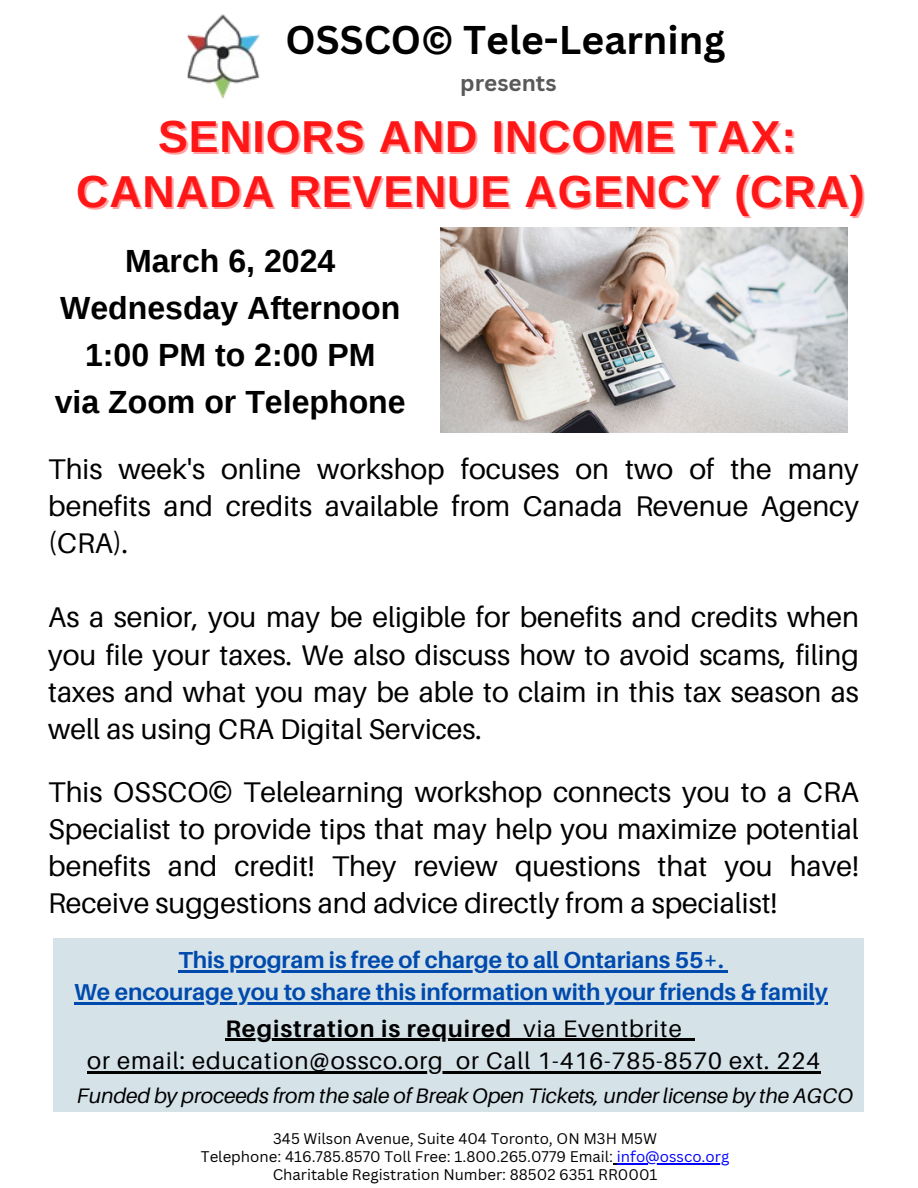
<style>
.page{position:relative;width:918px;height:1188px;background:#fff}
.page>*{position:absolute;margin:0;border:0;box-sizing:border-box;transform-origin:0 0}
.t1{font:700 44.7px/55.2px "Liberation Sans";letter-spacing:.02em;color:#ff1616;text-align:center}
.t2{font:700 39px "Canva Sans";color:#000}
.t3{font:700 32.1px/47.2px "Liberation Sans";color:#000;text-align:center}
.t4{font:28.5px/37.2px "Aileron";color:#000;text-align:justify}
.t5{font:23.85px/32.7px "Aileron";letter-spacing:.04em;color:#000;text-align:center}
.t6{font:700 23.1px/31.5px "Aileron";color:#004aad;text-align:center}
.t7{font:700 22.5px "Canva Sans";color:#595959}
.t8{font:italic 21px "Aileron";letter-spacing:-.005em;color:#000}
.t9{font:15px/18px "Canva Sans";color:#000;text-align:center}
.s1{font-weight:700}
.s2{color:#00f}
</style>
<div class="page">
<img style="left:188px;top:14px;width:71px;height:85px">
<div style="left:54px;top:938px;width:810px;height:174px;background:#d5e3e9"></div>
<hr style="left:178px;top:970px;width:546px;height:3px;background:#004aad">
<svg style="left:724px;top:970px;width:4px;height:3px"></svg>
<hr style="left:74px;top:1002px;width:754px;height:2px;background:#004aad">
<hr style="left:225px;top:1039px;width:287px;height:2px;background:#000">
<svg style="left:512px;top:1039px;width:12px;height:2px"></svg>
<hr style="left:524px;top:1039px;width:159px;height:2px;background:#000">
<svg style="left:683px;top:1039px;width:12px;height:2px"></svg>
<hr style="left:87px;top:1071px;width:30px;height:3px;background:#000">
<hr style="left:117px;top:1071px;width:327px;height:3px;background:#000">
<svg style="left:444px;top:1071px;width:12px;height:3px"></svg>
<hr style="left:456px;top:1071px;width:30px;height:3px;background:#000">
<hr style="left:486px;top:1071px;width:335px;height:3px;background:#000">
<img style="left:440px;top:227px;width:408px;height:205px">
<hr style="left:617px;top:1163px;width:112px;height:1px;background:#00f">
<h2 class="t2" style="left:286px;top:13px;width:441px">OSSCO© Tele-Learning</h2>
<p class="t7" style="left:460px;top:67px;width:98px">presents</p>
<h1 class="t1" style="left:76px;top:109px;width:790px">SENIORS AND INCOME TAX:<br>CANADA REVENUE AGENCY (CRA)</h1>
<p class="t3" style="left:55px;top:237px;width:352px">March 6, 2024<br>Wednesday Afternoon<br>1:00 PM to 2:00 PM<br>via Zoom or Telephone</p>
<p class="t4" style="left:48px;top:450px;width:812px">This week's online workshop focuses on two of the many benefits and credits available from Canada Revenue Agency (CRA).</p>
<p class="t4" style="left:48px;top:598px;width:812px">As a senior, you may be eligible for benefits and credits when you file your taxes. We also discuss how to avoid scams, filing taxes and what you may be able to claim in this tax season as well as using CRA Digital Services.</p>
<p class="t4" style="left:48px;top:773px;width:812px">This OSSCO© Telelearning workshop connects you to a CRA Specialist to provide tips that may help you maximize potential benefits and credit! They review questions that you have!<br>Receive suggestions and advice directly from a specialist!</p>
<p class="t6" style="left:74px;top:944px;width:755px">This program is free of charge to all Ontarians 55+.<br>We encourage you to share this information with your friends &amp; family</p>
<p class="t5" style="left:87px;top:1011px;width:734px"><span class="s1">Registration is required</span> via Eventbrite<br>or email: education@ossco.org or Call 1-416-785-8570 ext. 224</p>
<p class="t8" style="left:77px;top:1083px;width:778px">Funded by proceeds from the sale of Break Open Tickets, under license by the AGCO</p>
<p class="t9" style="left:201px;top:1129px;width:530px">345 Wilson Avenue, Suite 404 Toronto, ON M3H M5W<br>Telephone: 416.785.8570 Toll Free: 1.800.265.0779 Email: <span class="s2">info@ossco.org<br></span>Charitable Registration Number: 88502 6351 RR0001</p>
</div>
